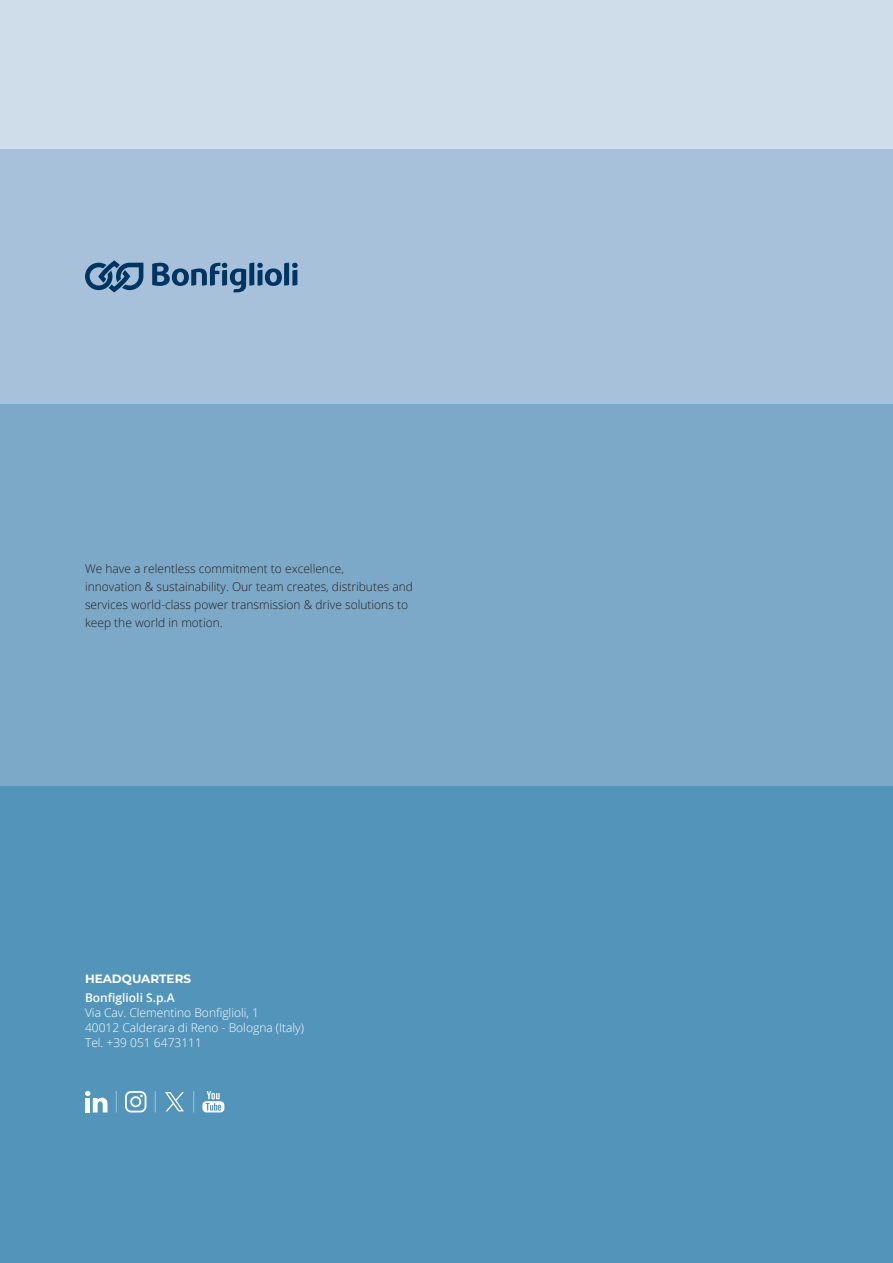
<style>
.page{position:relative;width:893px;height:1263px;background:#fff}
.page>*{position:absolute;margin:0;border:0;box-sizing:border-box;transform-origin:0 0}
.t1{font:300 12px/18px "Open Sans";color:#231f20}
.t2{font:300 12px/15px "Open Sans";color:#fff}
.t3{font:600 12px "Open Sans";color:#fff}
.t4{font:700 12px "Montserrat";color:#fff}
</style>
<div class="page">
<div style="left:0;top:404px;width:893px;height:383px;background:#7da9c8"></div>
<div style="left:0;top:149px;width:893px;height:255px;background:#a6c1d9"></div>
<div style="left:0;top:787px;width:893px;height:476px;background:#5294ba"></div>
<div style="left:0;top:0;width:893px;height:149px;background:#cfddea"></div>
<svg style="left:85px;top:260px;width:58px;height:32px"></svg>
<svg style="left:152px;top:262px;width:146px;height:31px"></svg>
<svg style="left:202px;top:1091px;width:22px;height:21px"></svg>
<svg style="left:85px;top:1091px;width:23px;height:21px"></svg>
<svg style="left:125px;top:1091px;width:21px;height:21px"></svg>
<svg style="left:155px;top:1091px;width:1px;height:21px"></svg>
<svg style="left:193px;top:1091px;width:1px;height:21px"></svg>
<svg style="left:116px;top:1091px;width:1px;height:21px"></svg>
<svg style="left:165px;top:1092px;width:19px;height:19px"></svg>
<p class="t1" style="left:85px;top:559px;width:329px">We have a relentless commitment to excellence,<br>innovation &amp; sustainability. Our team creates, distributes and services world-class power transmission &amp; drive solutions to keep the world in motion.</p>
<p class="t4" style="left:85px;top:970px;width:108px">HEADQUARTERS</p>
<p class="t3" style="left:85px;top:990px;width:91px">Bonfiglioli S.p.A</p>
<p class="t2" style="left:85px;top:1005px;width:220px">Via Cav. Clementino Bonfiglioli, 1<br>40012 Calderara di Reno - Bologna (Italy)<br>Tel. +39 051 6473111</p>
</div>
